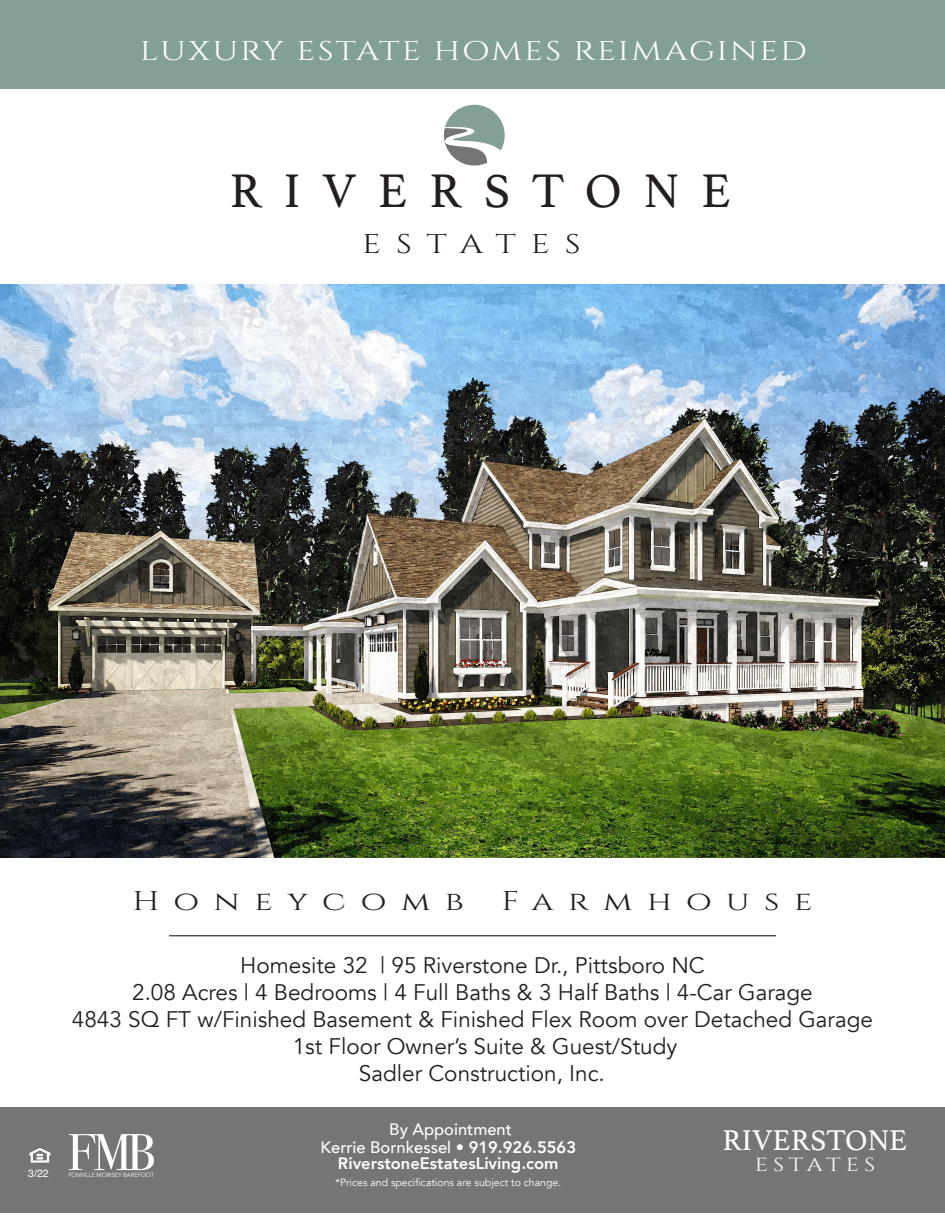
<style>
.page{position:relative;width:945px;height:1215px;background:#fff}
.page>*{position:absolute;margin:0;border:0;box-sizing:border-box;transform-origin:0 0}
.t1{font:49.5px "Athelas";letter-spacing:.44em;color:#231f20}
.t2{font:30px "Athelas";color:#fff}
.t3{font:27px "Cinzel";letter-spacing:.05em;color:#fff;scale:1.23 1}
.t4{font:27px "Cinzel";letter-spacing:.44em;color:#231f20;scale:1.23 1}
.t5{font:22.5px "Avenir";color:#231f20}
.t6{font:18.9px "Cinzel";letter-spacing:.21em;color:#fff;scale:1.23 1}
.t7{font:500 16.5px "Avenir";color:#fff}
.t8{font:800 16.5px "Avenir";color:#fff}
.t9{font:10.5px "Avenir";color:#fff}
.t10{font:10.5px "Helvetica";color:#fff}
.t11{font:6px "Avenir";color:#fff;scale:.96 1}
.s1{font-weight:800}
</style>
<div class="page">
<div style="left:0;top:1107px;width:945px;height:106px;background:#747674"></div>
<svg style="left:30px;top:1148px;width:20px;height:15px"></svg>
<svg style="left:69px;top:1134px;width:85px;height:36px"></svg>
<div style="left:0;top:0;width:945px;height:88px;background:#83a096"></div>
<svg style="left:443px;top:105px;width:62px;height:61px"></svg>
<img style="left:0;top:285px;width:945px;height:572px">
<hr style="left:169px;top:935px;width:607px;height:1px;background:#231f20">
<p class="t3" style="left:140px;top:35px;width:544px">LUXURY ESTATE HOMES REIMAGINED</p>
<p class="t1" style="left:230px;top:151px;width:503px">RIVERSTONE</p>
<p class="t4" style="left:362px;top:229px;width:179px">ESTATES</p>
<p class="t4" style="left:133px;top:885px;width:271px">Honeycomb</p>
<p class="t4" style="left:502px;top:885px;width:254px">Farmhouse</p>
<p class="t5" style="left:240px;top:952px;width:466px">Homesite 32 | 95 Riverstone Dr., Pittsboro NC</p>
<p class="t5" style="left:132px;top:979px;width:682px">2.08 Acres | 4 Bedrooms | 4 Full Baths &amp; 3 Half Baths | 4-Car Garage</p>
<p class="t5" style="left:72px;top:1006px;width:803px">4843 SQ FT w/Finished Basement &amp; Finished Flex Room over Detached Garage</p>
<p class="t5" style="left:293px;top:1033px;width:386px">1st Floor Owner’s Suite &amp; Guest/Study</p>
<p class="t5" style="left:359px;top:1060px;width:247px">Sadler Construction, Inc.</p>
<p class="t10" style="left:28px;top:1165px;width:22px">3/22</p>
<p class="t11" style="left:68px;top:1172px;width:91px">FONVILLE MORISEY BAREFOOT</p>
<p class="t7" style="left:389px;top:1115px;width:124px">By Appointment</p>
<p class="t7" style="left:320px;top:1133px;width:257px">Kerrie Bornkessel • <span class="s1">919.926.5563</span></p>
<p class="t8" style="left:338px;top:1151px;width:222px">RiverstoneEstatesLiving.com</p>
<p class="t9" style="left:335px;top:1176px;width:227px">*Prices and specifications are subject to change.</p>
<p class="t2" style="left:722px;top:1116px;width:187px">RIVERSTONE</p>
<p class="t6" style="left:755px;top:1154px;width:100px">ESTATES</p>
</div>
